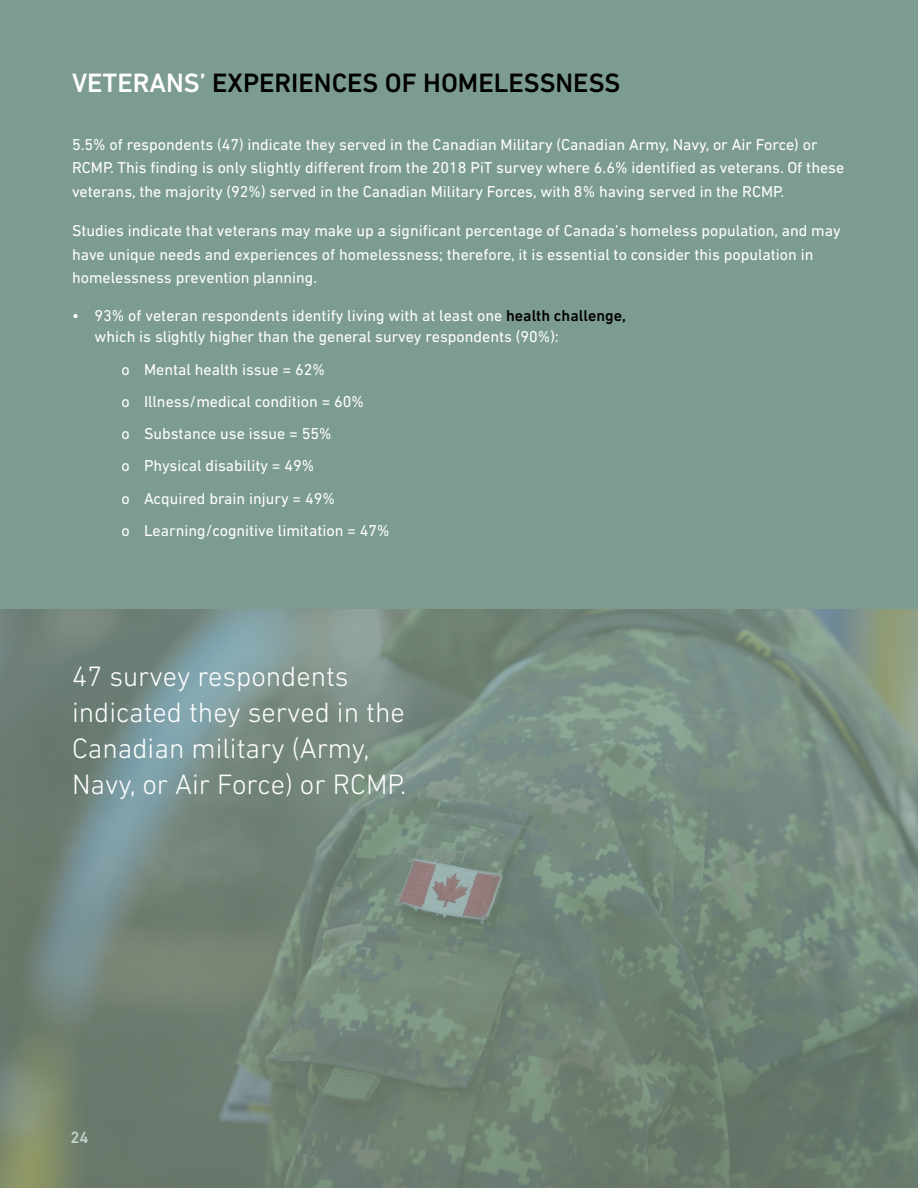
<style>
.page{position:relative;width:918px;height:1188px;background:#fff}
.page>*{position:absolute;margin:0;border:0;box-sizing:border-box;transform-origin:0 0}
.t1{font:300 28.5px/36px "DIN Next LT Pro";color:#fff}
.t2{font:500 27px "DIN Next LT Pro";color:#000}
.t3{font:500 16.5px "DIN Next LT Pro";color:#c6d3cf}
.t4{font:16.05px/32.2px "DIN Next LT Pro";color:#fff}
.s1{color:#fff}
.s2{font-weight:500;color:#000}
</style>
<div class="page">
<div style="left:0;top:0;width:918px;height:610px;background:#7d9c91"></div>
<svg style="left:0;top:610px;width:918px;height:578px;background:#74877b"></svg>
<h2 class="t2" style="left:72px;top:67px;width:550px"><span class="s1">VETERANS’</span> EXPERIENCES OF HOMELESSNESS</h2>
<p class="t4" style="left:72px;top:133px;width:774px;line-height:23.2px">5.5% of respondents (47) indicate they served in the Canadian Military (Canadian Army, Navy, or Air Force) or<br>RCMP. This finding is only slightly different from the 2018 PiT survey where 6.6% identified as veterans. Of these veterans, the majority (92%) served in the Canadian Military Forces, with 8% having served in the RCMP.</p>
<p class="t4" style="left:72px;top:219px;width:770px;line-height:23.2px">Studies indicate that veterans may make up a significant percentage of Canada’s homeless population, and may have unique needs and experiences of homelessness; therefore, it is essential to consider this population in homelessness prevention planning.</p>
<p class="t4" style="left:95px;top:304px;width:533px;line-height:21.6px;text-indent:-23px">• 93% of veteran respondents identify living with at least one <span class="s2">health challenge, </span>which is slightly higher than the general survey respondents (90%):</p>
<p class="t4" style="left:121px;top:353px;width:270px">o Mental health issue = 62%<br>o Illness/medical condition = 60%<br>o Substance use issue = 55%<br>o Physical disability = 49%<br>o Acquired brain injury = 49%<br>o Learning/cognitive limitation = 47%</p>
<h1 class="t1" style="left:72px;top:658px;width:336px">47 survey respondents indicated they served in the<br>Canadian military (Army,<br>Navy, or Air Force) or RCMP.</h1>
<p class="t3" style="left:70px;top:1128px;width:20px">24</p>
</div>
